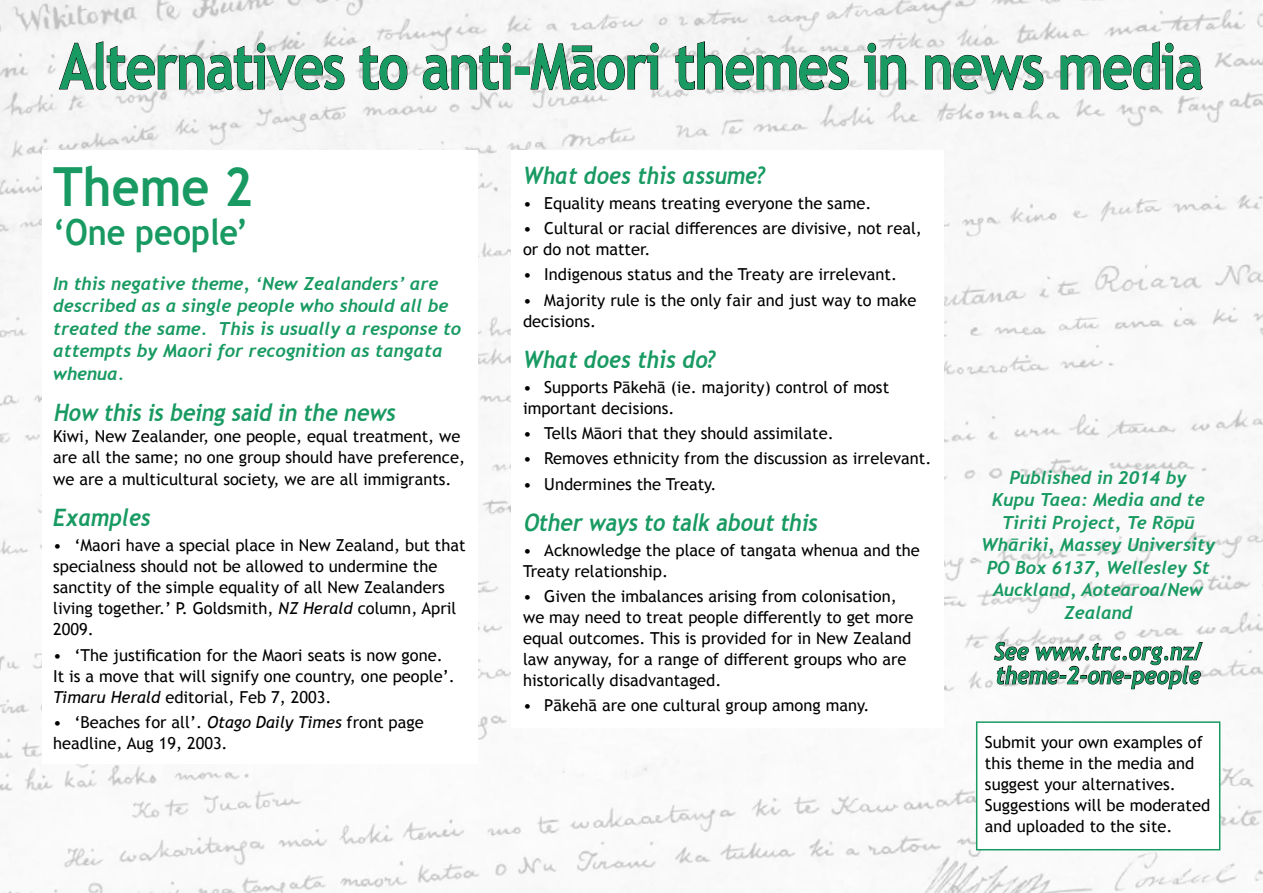
<style>
.page{position:relative;width:1263px;height:893px;background:#fff}
.page>*{position:absolute;margin:0;border:0;box-sizing:border-box;transform-origin:0 0}
.t1{font:700 63px "Trebuchet MS";letter-spacing:-.03em;color:#189a62;scale:.85 1}
.t2{font:700 54px "Trebuchet MS";color:#189a62;scale:.9 1}
.t3{font:700 36px "Trebuchet MS";color:#189a62;scale:.9 1}
.t4{font:italic 700 24px/24px "Trebuchet";color:#189a62;scale:.9 1}
.t5{font:italic 700 24px "Trebuchet MS";color:#189a62;scale:.9 1}
.t6{font:italic 700 18px/22.5px "Trebuchet";color:#189a62}
.t7{font:16.5px/21px "Trebuchet MS";color:#000}
.s1{font-style:italic}
</style>
<div class="page">
<img style="left:0;top:0;width:1263px;height:893px">
<svg style="left:58px;top:41px;width:287px;height:49px"></svg>
<svg style="left:359px;top:45px;width:49px;height:45px"></svg>
<svg style="left:422px;top:43px;width:89px;height:47px"></svg>
<div style="left:515px;top:67px;width:14px;height:8px;border:1px solid #000"></div>
<svg style="left:530px;top:43px;width:129px;height:47px"></svg>
<svg style="left:675px;top:41px;width:174px;height:49px"></svg>
<svg style="left:864px;top:43px;width:42px;height:47px"></svg>
<svg style="left:925px;top:55px;width:119px;height:35px"></svg>
<svg style="left:1060px;top:41px;width:143px;height:49px"></svg>
<div style="left:43px;top:150px;width:435px;height:613px;background:#fff"></div>
<div style="left:511px;top:150px;width:433px;height:577px;background:#fff"></div>
<div style="left:976px;top:721px;width:244px;height:129px;background:#fff;border:2px solid #189a62"></div>
<svg style="left:994px;top:642px;width:209px;height:47px"></svg>
<h1 class="t1" style="left:59px;top:27px;width:1347px">Alternatives to anti-Māori themes in news media</h1>
<h2 class="t2" style="left:53px;top:153px;width:223px">Theme 2</h2>
<h3 class="t3" style="left:53px;top:209px;width:218px">‘One people’</h3>
<p class="t6" style="left:53px;top:272px;width:409px">In this negative theme, ‘New Zealanders’ are described as a single people who should all be treated the same. This is usually a response to attempts by Maori for recognition as tangata whenua.</p>
<h3 class="t5" style="left:53px;top:397px;width:387px">How thisisbeing said in the news</h3>
<p class="t7" style="left:53px;top:425px;width:413px">Kiwi, New Zealander, one people, equal treatment, we are all the same; no one group should have preference,</p>
<p class="t7" style="left:53px;top:469px;width:400px">we are a multicultural society, we are all immigrants.</p>
<h3 class="t4" style="left:53px;top:506px;width:110px">Examples</h3>
<p class="t7" style="left:53px;top:535px;width:414px">• ‘Maori have a special place in New Zealand, but that specialness should not be allowed to undermine the sanctity of the simple equality of all New Zealanders living together.’ P. Goldsmith, <span class="s1">NZ Herald</span> column, April 2009.</p>
<p class="t7" style="left:53px;top:644px;width:403px">• ‘The justification for the Maori seats is now gone.<br>It is a move that will signify one country, one people’.<br><span class="s1">Timaru Herald</span> editorial, Feb 7, 2003.</p>
<p class="t7" style="left:53px;top:711px;width:372px">• ‘Beaches for all’. <span class="s1">Otago Daily Times</span> front page headline, Aug 19, 2003.</p>
<h3 class="t4" style="left:523px;top:163px;width:271px">What does this assume?</h3>
<p class="t7" style="left:523px;top:192px;width:350px">• Equality means treating everyone the same.</p>
<p class="t7" style="left:523px;top:218px;width:400px">• Cultural or racial differences are divisive, not real, or do not matter.</p>
<p class="t7" style="left:523px;top:264px;width:376px">• Indigenous status and the Treaty are irrelevant.</p>
<p class="t7" style="left:523px;top:289px;width:395px">• Majority rule is the only fair and just way to make decisions.</p>
<h3 class="t4" style="left:523px;top:347px;width:216px">What does this do?</h3>
<p class="t7" style="left:523px;top:376px;width:368px">• Supports Pākehā (ie. majority) control of most important decisions.</p>
<p class="t7" style="left:523px;top:423px;width:312px">• Tells Māori that they should assimilate.</p>
<p class="t7" style="left:523px;top:448px;width:410px">• Removes ethnicity from the discussion as irrelevant.</p>
<p class="t7" style="left:523px;top:473px;width:195px">• Undermines the Treaty.</p>
<h3 class="t5" style="left:523px;top:507px;width:334px">Otherwaysto talk aboutthis</h3>
<p class="t7" style="left:523px;top:539px;width:398px">• Acknowledge the place of tangata whenua and the<br>Treaty relationship.</p>
<p class="t7" style="left:523px;top:586px;width:392px">• Given the imbalances arising from colonisation, we may need to treat people differently to get more equal outcomes. This is provided for in New Zealand law anyway, for a range of different groups who are historically disadvantaged.</p>
<p class="t7" style="left:523px;top:695px;width:348px">• Pākehā are one cultural group among many.</p>
<p class="t6" style="left:981px;top:466px;width:235px;text-align:center">Published in 2014 by<br>Kupu Taea: Media and te<br>Tiriti Project, Te Rōpū<br>Whāriki, Massey University<br>PO Box 6137, Wellesley St<br>Auckland, Aotearoa/New<br>Zealand</p>
<h3 class="t4" style="left:994px;top:639px;width:233px">See www.trc.org.nz/ theme-2-one-people</h3>
<p class="t7" style="left:985px;top:732px;width:227px">Submit your own examples of this theme in the media and suggest your alternatives.<br>Suggestions will be moderated and uploaded to the site.</p>
</div>
